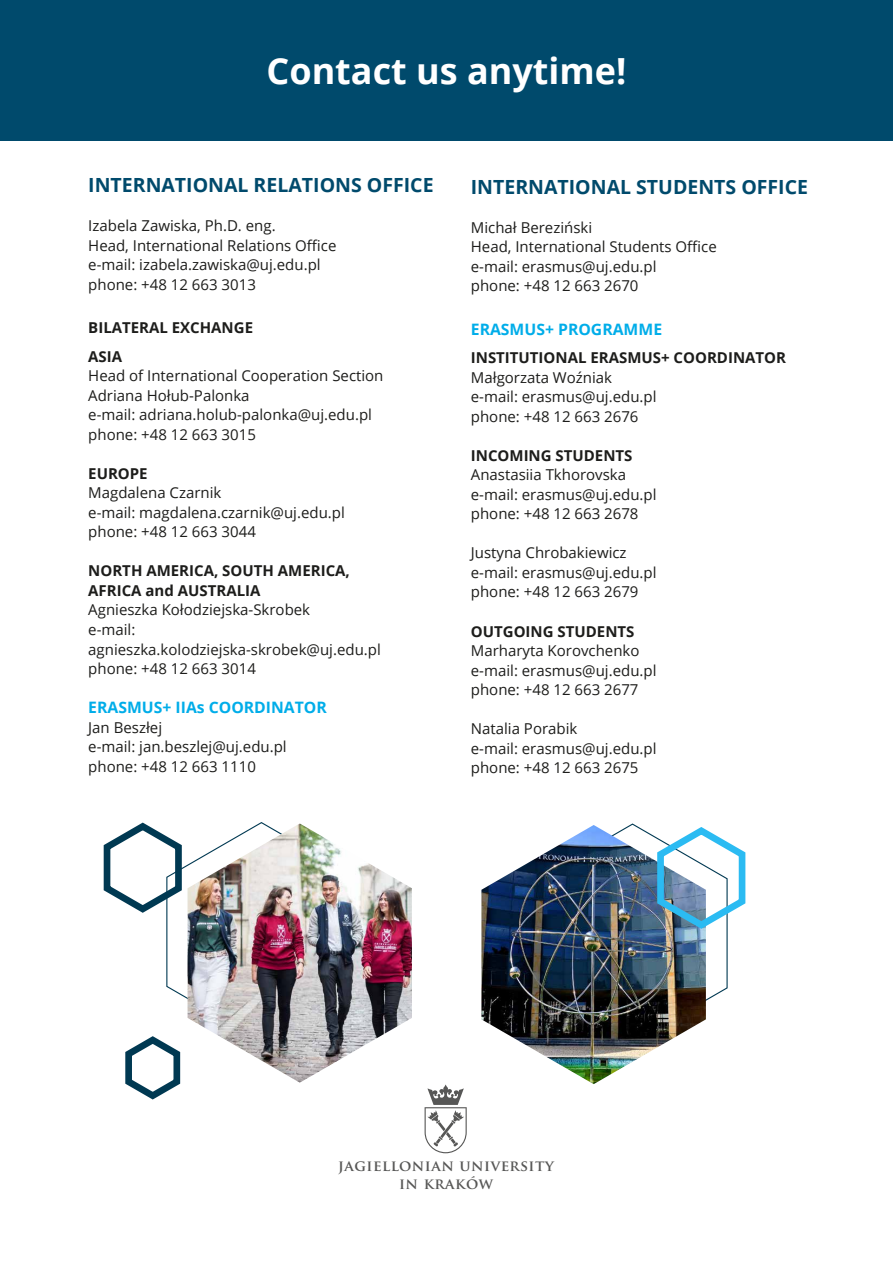
<style>
.page{position:relative;width:893px;height:1263px;background:#fff}
.page>*{position:absolute;margin:0;border:0;box-sizing:border-box;transform-origin:0 0}
.t1{font:700 36px "Open Sans";color:#fff}
.t2{font:700 19.5px "Open Sans";color:#004a6c}
.t3{font:700 15.75px "Open Sans";color:#00ade9}
.t4{font:15px/19.5px "Open Sans";color:#1d1d1b}
.t5{font:700 15px/28.5px "Open Sans";color:#1d1d1b}
.t6{font:700 14.85px/18.1px "Trajan Pro";letter-spacing:.035em;color:#575756;text-align:center}
</style>
<div class="page">
<div style="left:0;top:0;width:893px;height:141px;background:#004a6c"></div>
<svg style="left:425px;top:1085px;width:42px;height:68px"></svg>
<img style="left:357px;top:863px;width:55px;height:187px">
<img style="left:481px;top:857px;width:182px;height:227px">
<img style="left:537px;top:823px;width:209px;height:221px">
<img style="left:103px;top:822px;width:254px;height:278px">
<h1 class="t1" style="left:266px;top:45px;width:362px">Contact us anytime!</h1>
<h2 class="t2" style="left:88px;top:171px;width:347px">INTERNATIONAL RELATIONS OFFICE</h2>
<p class="t4" style="left:88px;top:216px;width:250px">Izabela Zawiska, Ph.D. eng.<br>Head, International Relations Office e-mail: izabela.zawiska@uj.edu.pl phone: +48 12 663 3013</p>
<p class="t5" style="left:88px;top:313px;width:166px">BILATERAL EXCHANGE<br>ASIA</p>
<p class="t4" style="left:88px;top:366px;width:297px">Head of International Cooperation Section Adriana Hołub-Palonka<br>e-mail: adriana.holub-palonka@uj.edu.pl phone: +48 12 663 3015</p>
<p class="t5" style="left:88px;top:459px;width:61px">EUROPE</p>
<p class="t4" style="left:88px;top:483px;width:258px">Magdalena Czarnik<br>e-mail: magdalena.czarnik@uj.edu.pl phone: +48 12 663 3044</p>
<p class="t5" style="left:88px;top:561px;width:263px;line-height:19.5px">NORTH AMERICA, SOUTH AMERICA,<br>AFRICA and AUSTRALIA</p>
<p class="t4" style="left:88px;top:600px;width:294px">Agnieszka Kołodziejska-Skrobek<br>e-mail: agnieszka.kolodziejska-skrobek@uj.edu.pl phone: +48 12 663 3014</p>
<p class="t3" style="left:88px;top:696px;width:240px">ERASMUS+ IIAs COORDINATOR</p>
<p class="t4" style="left:88px;top:717px;width:200px">Jan Beszłej<br>e-mail: jan.beszlej@uj.edu.pl phone: +48 12 663 1110</p>
<h2 class="t2" style="left:471px;top:173px;width:339px">INTERNATIONAL STUDENTS OFFICE</h2>
<p class="t4" style="left:471px;top:217px;width:247px">Michał Bereziński<br>Head, International Students Office e-mail: erasmus@uj.edu.pl<br>phone: +48 12 663 2670</p>
<p class="t3" style="left:471px;top:318px;width:193px">ERASMUS+ PROGRAMME</p>
<p class="t5" style="left:471px;top:343px;width:317px">INSTITUTIONAL ERASMUS+ COORDINATOR</p>
<p class="t4" style="left:471px;top:367px;width:187px">Małgorzata Woźniak e-mail: erasmus@uj.edu.pl phone: +48 12 663 2676</p>
<p class="t5" style="left:471px;top:441px;width:163px">INCOMING STUDENTS</p>
<p class="t4" style="left:471px;top:465px;width:187px">Anastasiia Tkhorovska e-mail: erasmus@uj.edu.pl phone: +48 12 663 2678</p>
<p class="t4" style="left:471px;top:543px;width:187px">Justyna Chrobakiewicz e-mail: erasmus@uj.edu.pl phone: +48 12 663 2679</p>
<p class="t5" style="left:471px;top:616px;width:165px">OUTGOING STUDENTS</p>
<p class="t4" style="left:471px;top:640px;width:187px">Marharyta Korovchenko e-mail: erasmus@uj.edu.pl phone: +48 12 663 2677</p>
<p class="t4" style="left:471px;top:718px;width:187px">Natalia Porabik<br>e-mail: erasmus@uj.edu.pl phone: +48 12 663 2675</p>
<p class="t6" style="left:338px;top:1156px;width:217px">JAGIELLONIAN UNIVERSITY<br>IN KRAKÓW</p>
</div>
